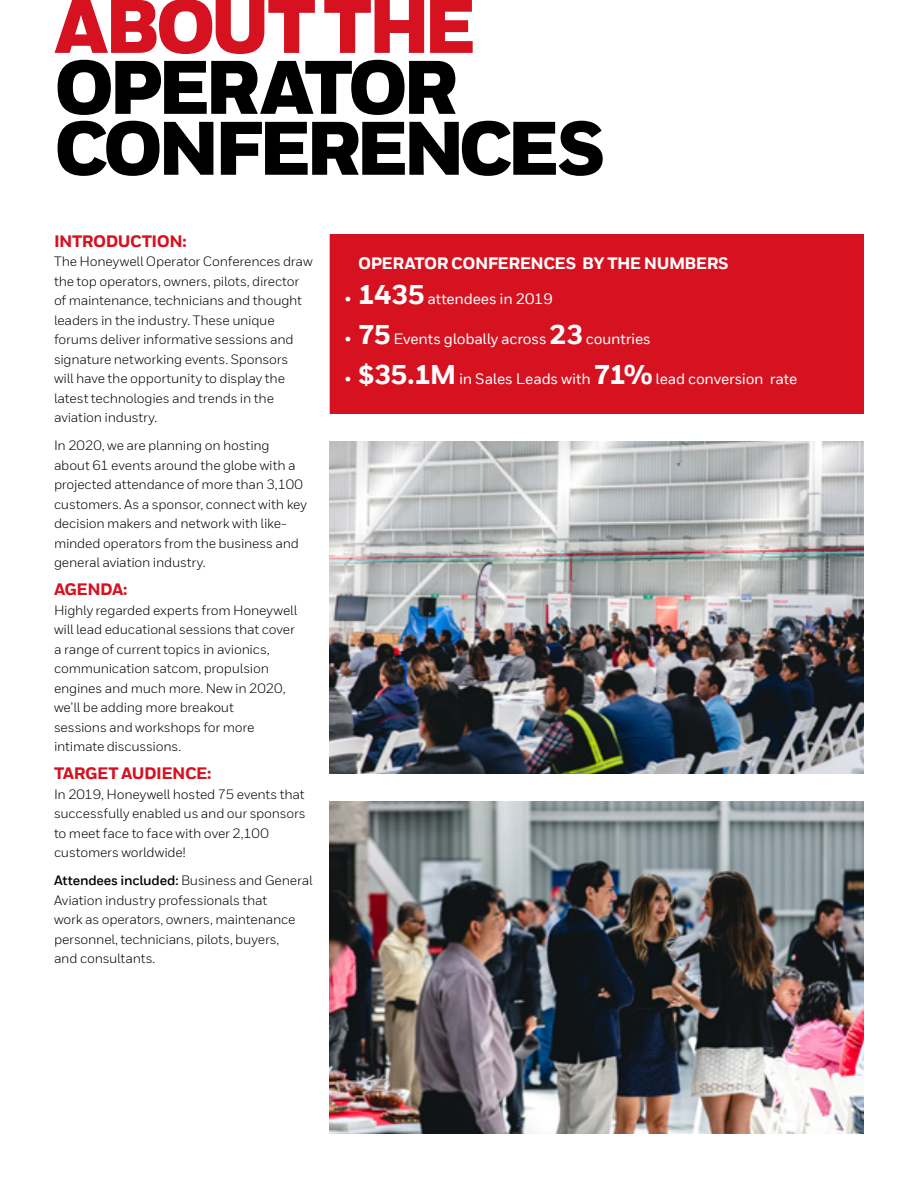
<style>
.page{position:relative;width:918px;height:1188px;background:#fff}
.page>*{position:absolute;margin:0;border:0;box-sizing:border-box;transform-origin:0 0}
.t1{font:900 75.6px/60.9px "Honeywell Sans";letter-spacing:-.07em;color:#000}
.t2{font:900 75.6px "Honeywell Sans";letter-spacing:-.05em;color:#d61120}
.t3{font:800 16.5px "Honeywell Sans TT";letter-spacing:-.03em;color:#d61120}
.t4{font:800 16.5px "Honeywell Sans TT";letter-spacing:-.03em;color:#fff}
.t5{font:500 15px "Honeywell Sans TT";letter-spacing:-.015em;color:#fff}
.t6{font:13.5px/19.5px "Honeywell Sans TT";letter-spacing:-.015em;color:#000}
.s1{font-weight:700}
.s2{font-weight:800;font-size:27px}
</style>
<div class="page">
<div style="left:330px;top:235px;width:533px;height:178px;background:#d61120"></div>
<div style="left:330px;top:234px;width:534px;height:180px;border:2px solid #d61120"></div>
<img style="left:330px;top:441px;width:534px;height:333px">
<img style="left:330px;top:801px;width:534px;height:333px">
<h1 class="t2" style="left:54px;top:-20px;width:424px">ABOUT THE</h1>
<h1 class="t1" style="left:54px;top:60px;width:553px">OPERATOR<br>CONFERENCES</h1>
<p class="t3" style="left:54px;top:231px;width:134px">INTRODUCTION:</p>
<p class="t6" style="left:54px;top:252px;width:260px">The Honeywell Operator Conferences draw the top operators, owners, pilots, director of maintenance, technicians and thought leaders in the industry. These unique forums deliver informative sessions and signature networking events. Sponsors<br>will have the opportunity to display the latest technologies and trends in the aviation industry.</p>
<p class="t6" style="left:54px;top:436px;width:255px">In 2020, we are planning on hosting about 61 events around the globe with a projected attendance of more than 3,100 customers. As a sponsor, connect with key decision makers and network with like&shy;minded operators from the business and general aviation industry.</p>
<p class="t3" style="left:54px;top:579px;width:75px">AGENDA:</p>
<p class="t6" style="left:54px;top:600px;width:245px">Highly regarded experts from Honeywell will lead educational sessions that cover a range of current topics in avionics, communication satcom, propulsion engines and much more. New in 2020, we’ll be adding more breakout<br>sessions and workshops for more intimate discussions.</p>
<p class="t3" style="left:54px;top:763px;width:159px">TARGET AUDIENCE:</p>
<p class="t6" style="left:54px;top:784px;width:253px">In 2019, Honeywell hosted 75 events that successfully enabled us and our sponsors to meet face to face with over 2,100 customers worldwide!</p>
<p class="t6" style="left:54px;top:871px;width:260px"><span class="s1">Attendees included:</span> Business and General Aviation industry professionals that<br>work as operators, owners, maintenance personnel, technicians, pilots, buyers,<br>and consultants.</p>
<p class="t4" style="left:358px;top:253px;width:372px">OPERATOR CONFERENCES BY THE NUMBERS</p>
<p class="t5" style="left:345px;top:290px;width:210px">• <span class="s2">1435</span> attendees in 2019</p>
<p class="t5" style="left:345px;top:330px;width:308px">• <span class="s2">75</span> Events globally across <span class="s2">23</span> countries</p>
<p class="t5" style="left:345px;top:370px;width:454px">• <span class="s2">$35.1M</span> in Sales Leads with <span class="s2">71%</span> lead conversion rate</p>
</div>
